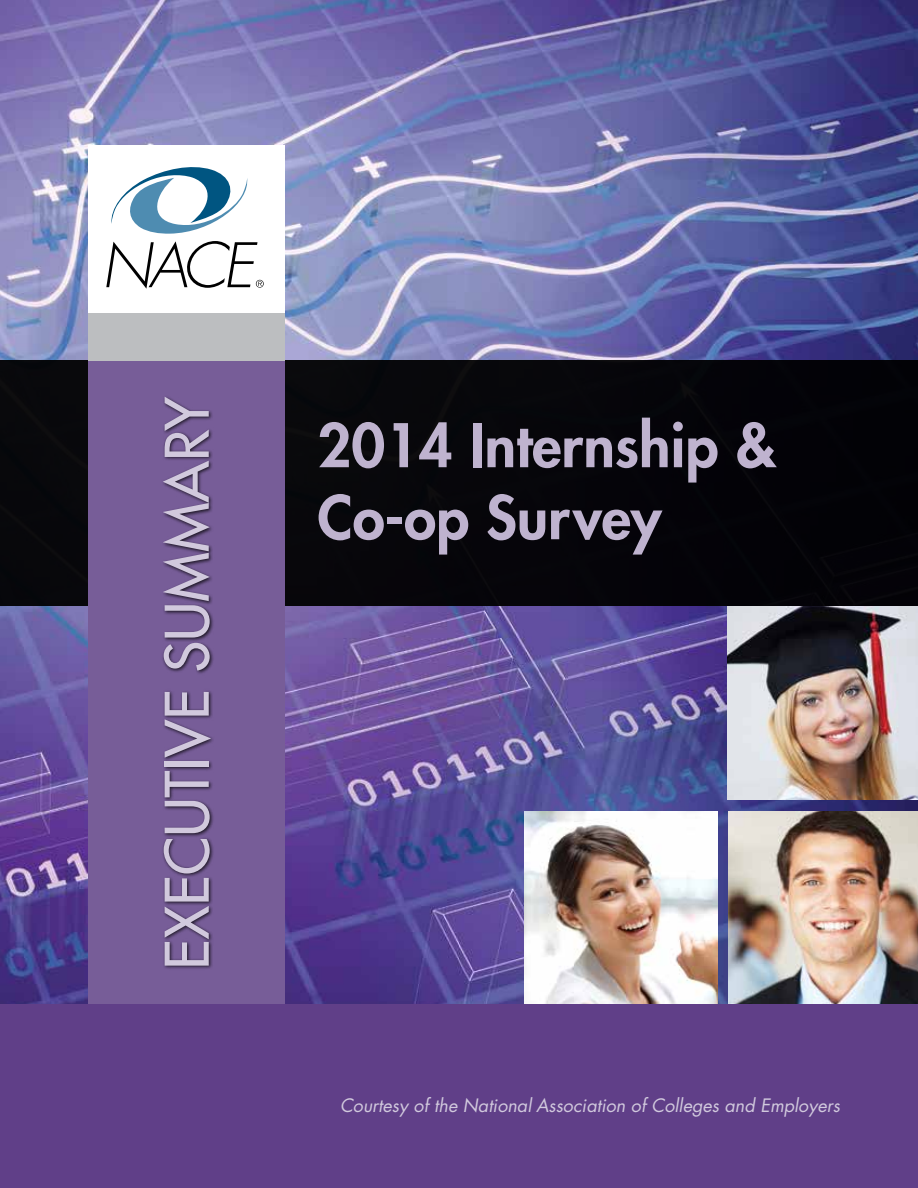
<style>
.page{position:relative;width:918px;height:1188px;background:#fff}
.page>*{position:absolute;margin:0;border:0;box-sizing:border-box;transform-origin:0 0}
.t1{font:800 58.5px/72px "Futura";color:#bfb3cf}
.t2{font:58.5px "Futura";color:#d1c9dd}
.t3{font:italic 18px "Futura";color:#d1c9dd}
</style>
<div class="page">
<img style="left:0;top:0;width:918px;height:1005px">
<div style="left:0;top:361px;width:918px;height:245px;background:#06050a"></div>
<div style="left:89px;top:357px;width:196px;height:654px;background:#775d98"></div>
<div style="left:89px;top:145px;width:196px;height:171px;background:#fff"></div>
<div style="left:89px;top:313px;width:196px;height:48px;background:#bcbec0"></div>
<svg style="left:111px;top:167px;width:137px;height:67px"></svg>
<svg style="left:106px;top:241px;width:158px;height:48px"></svg>
<div style="left:161px;top:395px;width:54px;height:575px;background:#000;opacity:.75"></div>
<img style="left:524px;top:811px;width:193px;height:193px">
<img style="left:728px;top:811px;width:190px;height:193px">
<img style="left:728px;top:606px;width:190px;height:194px">
<div style="left:0;top:1005px;width:918px;height:183px;background:#603f88"></div>
<h1 class="t2" style="left:149px;top:970px;width:575px;rotate:-90deg">EXECUTIVE SUMMARY</h1>
<h1 class="t1" style="left:318px;top:409px;width:460px">2014 Internship &amp;<br>Co-op Survey</h1>
<p class="t3" style="left:340px;top:1093px;width:501px">Courtesy of the National Association of Colleges and Employers</p>
</div>
